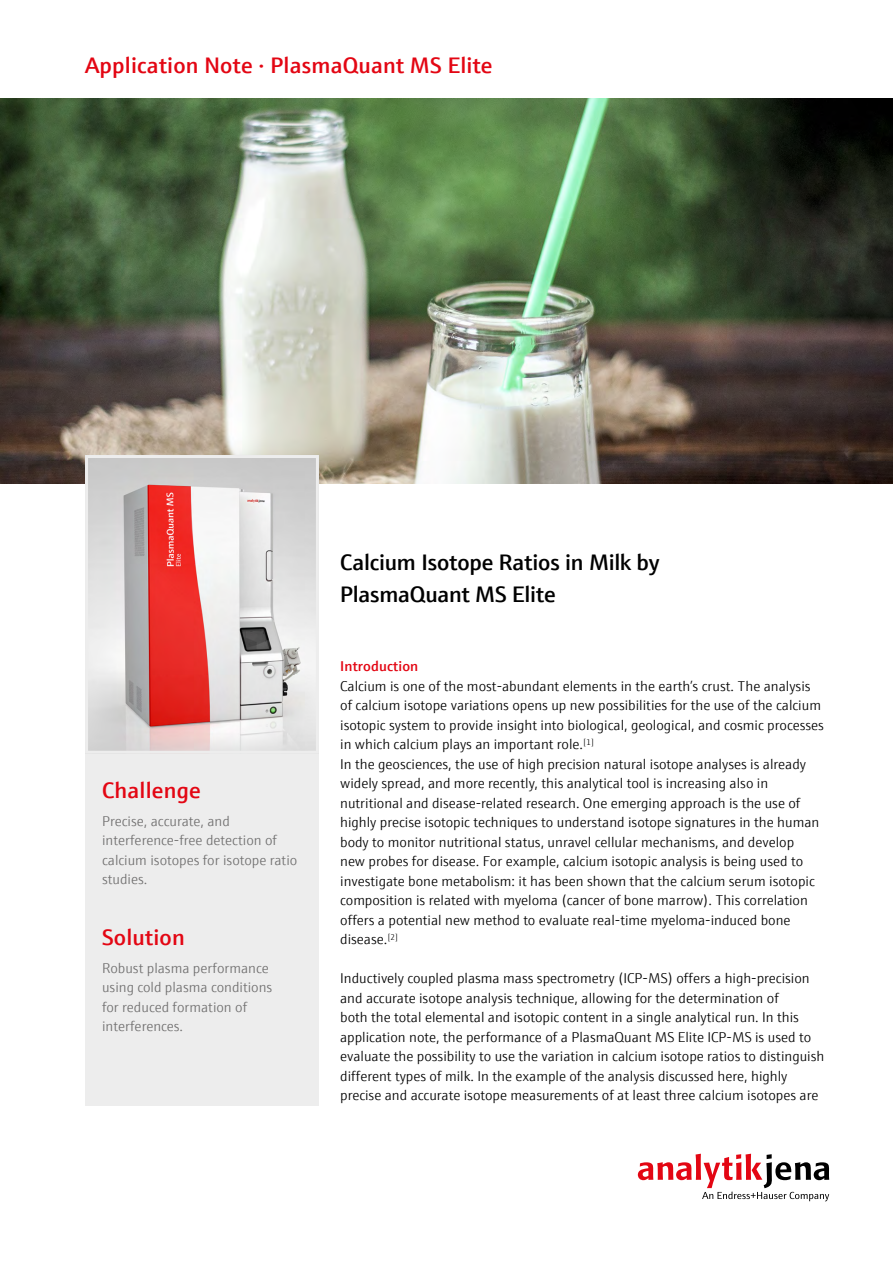
<style>
.page{position:relative;width:893px;height:1263px;background:#fff}
.page>*{position:absolute;margin:0;border:0;box-sizing:border-box;transform-origin:0 0}
.t1{font:600 22.5px "E+H Sans";letter-spacing:.01em;color:#e30613}
.t2{font:600 22.5px/32.4px "E+H Sans";letter-spacing:-.01em;color:#000}
.t3{font:300 14.25px/19.5px "E+H Sans";color:#000}
.t4{font:300 14.25px/19.5px "E+H Sans";color:#706f6f}
.t5{font:600 14.25px "E+H Sans";letter-spacing:.01em;color:#e30613}
</style>
<div class="page">
<svg style="left:638px;top:1154px;width:191px;height:47px"></svg>
<img style="left:0;top:99px;width:893px;height:385px">
<div style="left:85px;top:747px;width:234px;height:359px;background:#ededed"></div>
<img style="left:89px;top:459px;width:226px;height:291px">
<div style="left:85px;top:455px;width:234px;height:299px;border:3px solid #ededed"></div>
<h1 class="t1" style="left:85px;top:48px;width:409px">Application Note · PlasmaQuant MS Elite</h1>
<h1 class="t1" style="left:102px;top:773px;width:100px">Challenge</h1>
<p class="t4" style="left:102px;top:810px;width:197px">Precise, accurate, and interference-free detection of calcium isotopes for isotope ratio studies.</p>
<h1 class="t1" style="left:102px;top:920px;width:84px">Solution</h1>
<p class="t4" style="left:102px;top:957px;width:172px">Robust plasma performance using cold plasma conditions for reduced formation of interferences.</p>
<h1 class="t2" style="left:340px;top:544px;width:321px">Calcium Isotope Ratios in Milk by<br>PlasmaQuant MS Elite</h1>
<p class="t5" style="left:340px;top:655px;width:80px">Introduction</p>
<p class="t3" style="left:340px;top:675px;width:485px">Calcium is one of the most-abundant elements in the earth’s crust. The analysis of calcium isotope variations opens up new possibilities for the use of the calcium isotopic system to provide insight into biological, geological, and cosmic processes in which calcium plays an important role.<sup>[1]<br></sup>In the geosciences, the use of high precision natural isotope analyses is already widely spread, and more recently, this analytical tool is increasing also in nutritional and disease-related research. One emerging approach is the use of highly precise isotopic techniques to understand isotope signatures in the human body to monitor nutritional status, unravel cellular mechanisms, and develop<br>new probes for disease. For example, calcium isotopic analysis is being used to investigate bone metabolism: it has been shown that the calcium serum isotopic composition is related with myeloma (cancer of bone marrow). This correlation offers a potential new method to evaluate real-time myeloma-induced bone disease.<sup>[2]</sup></p>
<p class="t3" style="left:340px;top:968px;width:486px">Inductively coupled plasma mass spectrometry (ICP-MS) offers a high-precision and accurate isotope analysis technique, allowing for the determination of<br>both the total elemental and isotopic content in a single analytical run. In this application note, the performance of a PlasmaQuant MS Elite ICP-MS is used to evaluate the possibility to use the variation in calcium isotope ratios to distinguish different types of milk. In the example of the analysis discussed here, highly precise and accurate isotope measurements of at least three calcium isotopes are</p>
</div>
